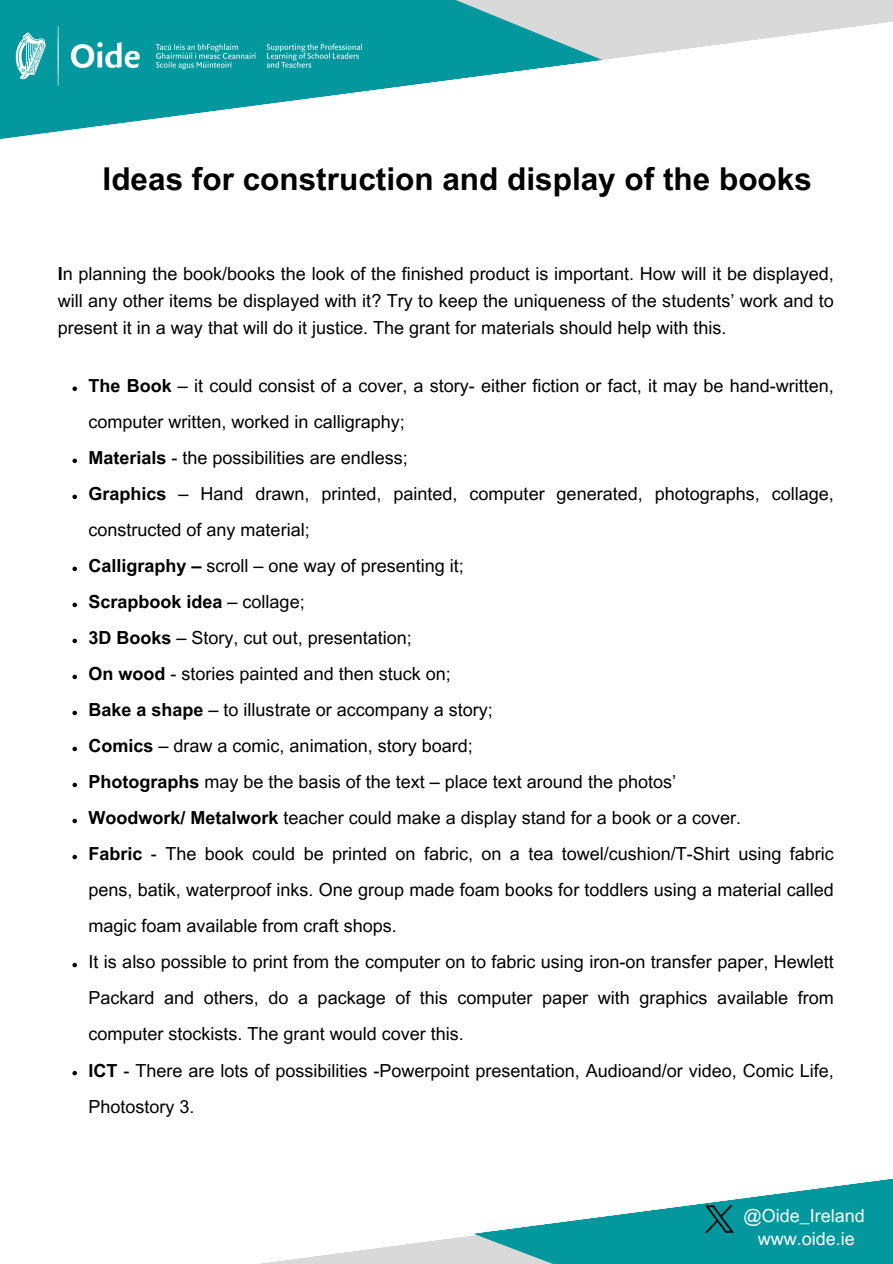
<style>
.page{position:relative;width:893px;height:1264px;background:#fff}
.page>*{position:absolute;margin:0;border:0;box-sizing:border-box;transform-origin:0 0}
.t1{font:700 31.5px "Arial MT Pro";color:#000}
.t2{font:18px/36px "Arial MT Pro";color:#000;text-align:justify}
.t3{font:18px "Arial MT Pro";color:#fff}
.t4{font:700 18px "Arial MT Pro";color:#000}
.s1{font-weight:700}
.s2{font-weight:400}
</style>
<div class="page">
<svg style="left:267px;top:1235px;width:206px;height:28px"></svg>
<svg style="left:602px;top:0;width:290px;height:60px;fill:#d9d9d9"></svg>
<svg style="left:473px;top:1179px;width:419px;height:84px;fill:#03989e"></svg>
<svg style="left:0;top:0;width:602px;height:139px"></svg>
<img style="left:0;top:11px;width:378px;height:91px">
<img style="left:695px;top:1201px;width:48px;height:35px">
<svg style="left:72px;top:386px;width:5px;height:5px"></svg>
<svg style="left:72px;top:458px;width:5px;height:5px"></svg>
<svg style="left:72px;top:494px;width:5px;height:5px"></svg>
<svg style="left:72px;top:566px;width:5px;height:5px"></svg>
<svg style="left:72px;top:602px;width:5px;height:5px"></svg>
<svg style="left:72px;top:638px;width:5px;height:5px"></svg>
<svg style="left:72px;top:674px;width:5px;height:5px"></svg>
<svg style="left:72px;top:710px;width:5px;height:5px"></svg>
<svg style="left:72px;top:746px;width:5px;height:5px"></svg>
<svg style="left:72px;top:782px;width:5px;height:5px"></svg>
<svg style="left:72px;top:818px;width:5px;height:5px"></svg>
<svg style="left:72px;top:854px;width:5px;height:5px"></svg>
<svg style="left:72px;top:962px;width:5px;height:5px"></svg>
<svg style="left:72px;top:1070px;width:5px;height:5px"></svg>
<p class="t1" style="left:103px;top:167px;width:710px">Ideas for construction and display of the books</p>
<p class="t2" style="left:58px;top:262px;width:777px;line-height:27px"><span class="s1">I</span>n planning the book/books the look of the finished product is important. How will it be displayed, will any other items be displayed with it? Try to keep the uniqueness of the students’ work and to present it in a way that will do it justice. The grant for materials should help with this.</p>
<p class="t2" style="left:88px;top:370px;width:746px"><span class="s1">The Book</span> – it could consist of a cover, a story- either fiction or fact, it may be hand-written, computer written, worked in calligraphy;</p>
<p class="t2" style="left:88px;top:442px;width:321px"><span class="s1">Materials</span> - the possibilities are endless;</p>
<p class="t2" style="left:88px;top:478px;width:746px"><span class="s1">Graphics</span> – Hand drawn, printed, painted, computer generated, photographs, collage, constructed of any material;</p>
<p class="t2" style="left:88px;top:550px;width:377px"><span class="s1">Calligraphy –</span> scroll – one way of presenting it;</p>
<p class="t4" style="left:88px;top:595px;width:218px">Scrapbook idea <span class="s2">– collage;</span></p>
<p class="t2" style="left:88px;top:622px;width:325px"><span class="s1">3D Books</span> – Story, cut out, presentation;</p>
<p class="t2" style="left:88px;top:658px;width:364px"><span class="s1">On wood</span> - stories painted and then stuck on;</p>
<p class="t2" style="left:88px;top:694px;width:406px"><span class="s1">Bake a shape</span> – to illustrate or accompany a story;</p>
<p class="t2" style="left:88px;top:730px;width:386px"><span class="s1">Comics</span> – draw a comic, animation, story board;</p>
<p class="t2" style="left:88px;top:766px;width:589px"><span class="s1">Photographs</span> may be the basis of the text – place text around the photos’</p>
<p class="t2" style="left:88px;top:802px;width:654px"><span class="s1">Woodwork/ Metalwork</span> teacher could make a display stand for a book or a cover.</p>
<p class="t2" style="left:88px;top:838px;width:746px"><span class="s1">Fabric</span> - The book could be printed on fabric, on a tea towel/cushion/T-Shirt using fabric pens, batik, waterproof inks. One group made foam books for toddlers using a material called magic foam available from craft shops.</p>
<p class="t2" style="left:88px;top:946px;width:746px">It is also possible to print from the computer on to fabric using iron-on transfer paper, Hewlett Packard and others, do a package of this computer paper with graphics available from computer stockists. The grant would cover this.</p>
<p class="t2" style="left:88px;top:1054px;width:746px"><span class="s1">ICT</span> - There are lots of possibilities -Powerpoint presentation, Audioand/or video, Comic Life,<br>Photostory 3.</p>
<p class="t3" style="left:743px;top:1209px;width:123px">@Oide_Ireland</p>
<p class="t3" style="left:757px;top:1232px;width:99px">www.oide.ie</p>
</div>
